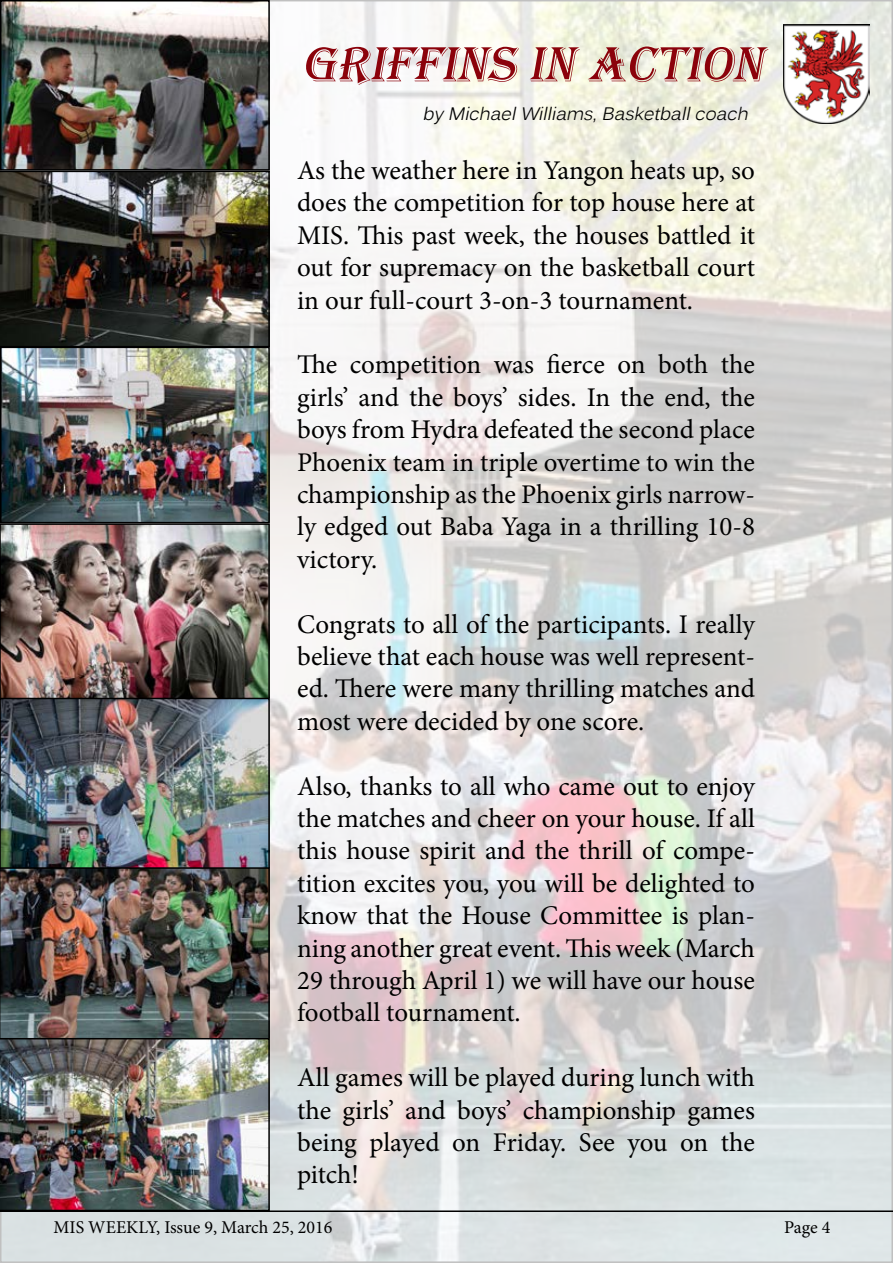
<style>
.page{position:relative;width:893px;height:1263px;background:#fff}
.page>*{position:absolute;margin:0;border:0;box-sizing:border-box;transform-origin:0 0}
.t1{font:italic 51px "Algerian";color:#8b020b}
.t2{font:27px/32.4px "Minion Pro";color:#000;text-align:justify}
.t3{font:18px "Minion Pro";color:#000}
.t4{font:italic 18px "Kalinga";color:#000}
</style>
<div class="page">
<img style="left:3px;top:3px;width:887px;height:1257px">
<img style="left:783px;top:25px;width:87px;height:98px">
<img style="left:3px;top:3px;width:264px;height:695px">
<div style="left:0;top:0;width:270px;height:171px;border:2px solid #000"></div>
<img style="left:0;top:171px;width:270px;height:176px">
<div style="left:0;top:347px;width:270px;height:176px;border:2px solid #000"></div>
<div style="left:0;top:523px;width:270px;height:178px;border:2px solid #000"></div>
<img style="left:3px;top:701px;width:264px;height:166px">
<div style="left:0;top:698px;width:270px;height:176px;border:2px solid #000"></div>
<img style="left:0;top:867px;width:270px;height:171px">
<img style="left:0;top:1038px;width:270px;height:172px">
<hr style="left:0;top:1210px;width:893px;height:2px;background:#000">
<h1 class="t1" style="left:302px;top:36px;width:473px">GRIFFINS IN ACTION</h1>
<p class="t4" style="left:423px;top:103px;width:332px">byMichaelWilliams,Basketballcoach</p>
<p class="t2" style="left:297px;top:154px;width:459px">As the weather here in Yangon heats up, so does the competition for top house here at MIS. This past week, the houses battled it out for supremacy on the basketball court in our full-court 3-on-3 tournament.</p>
<p class="t2" style="left:297px;top:349px;width:459px">The competition was fierce on both the girls’ and the boys’ sides. In the end, the boys from Hydra defeated the second place Phoenix team in triple overtime to win the championship as the Phoenix girls narrow&shy;ly edged out Baba Yaga in a thrilling 10-8 victory.</p>
<p class="t2" style="left:297px;top:608px;width:459px">Congrats to all of the participants. I really believe that each house was well represent&shy;ed. There were many thrilling matches and most were decided by one score.</p>
<p class="t2" style="left:297px;top:770px;width:459px">Also, thanks to all who came out to enjoy the matches and cheer on your house. If all this house spirit and the thrill of compe&shy;tition excites you, you will be delighted to know that the House Committee is plan&shy;ning another great event. This week (March 29 through April 1) we will have our house football tournament.</p>
<p class="t2" style="left:297px;top:1061px;width:459px">All games will be played during lunch with the girls’ and boys’ championship games being played on Friday. See you on the pitch!</p>
<p class="t3" style="left:54px;top:1215px;width:280px">MIS WEEKLY, Issue 9, March 25, 2016</p>
<p class="t3" style="left:784px;top:1215px;width:48px">Page 4</p>
</div>
